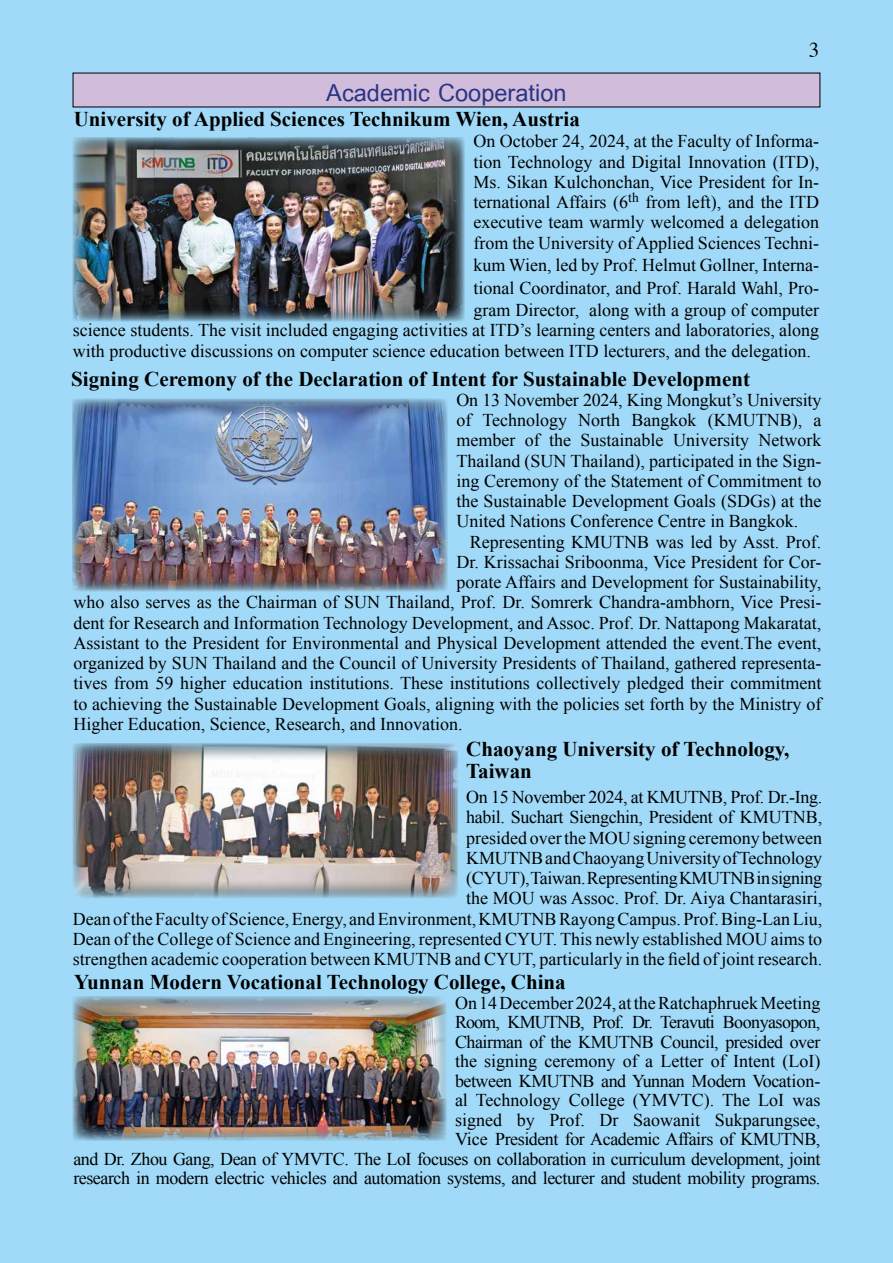
<style>
.page{position:relative;width:893px;height:1263px;background:#a1daf8}
.page>*{position:absolute;margin:0;border:0;box-sizing:border-box;transform-origin:0 0}
.t1{font:700 36px "Cordia New";color:#283583}
.t2{font:700 21px/22.5px "Times New Roman";color:#000}
.t3{font:21px "Times";color:#000}
.t4{font:18px/20.2px "Times New Roman";color:#000;text-align:justify}
.t5{font:18px/19.5px "Times New Roman";letter-spacing:-.025em;color:#000;text-align:right}
</style>
<div class="page">
<div style="left:73px;top:73px;width:747px;height:34px;background:#d1bcdc"></div>
<div style="left:71px;top:136px;width:394px;height:187px;background:#000;opacity:.5"></div>
<div style="left:71px;top:995px;width:377px;height:146px;background:#000;opacity:.5"></div>
<div style="left:71px;top:742px;width:388px;height:161px;background:#000;opacity:.5"></div>
<div style="left:71px;top:397px;width:377px;height:197px;background:#000;opacity:.5"></div>
<h1 class="t1" style="left:326px;top:71px;width:242px">Academic Cooperation</h1>
<p class="t2" style="left:74px;top:107px;width:508px">University of Applied Sciences Technikum Wien, Austria</p>
<p class="t3" style="left:809px;top:31px;width:12px">3</p>
<p class="t4" style="left:473px;top:131px;width:347px">On October 24, 2024, at the Faculty of Informa&shy;tion Technology and Digital Innovation (ITD), Ms. Sikan Kulchonchan, Vice President for In&shy;ternational Affairs (6<sup>th</sup> from left), and the ITD executive team warmly welcomed a delegation from the University of Applied Sciences Techni-</p>
<p class="t4" style="left:473px;top:254px;width:347px;line-height:22.5px">kum Wien, led by Prof. Helmut Gollner, Interna&shy;tional Coordinator, and Prof. Harald Wahl, Pro&shy;gram Director, along with a group of computer</p>
<p class="t4" style="left:73px;top:320px;width:748px">science students. The visit included engaging activities at ITD’s learning centers and laboratories, along with productive discussions on computer science education between ITD lecturers, and the delegation.</p>
<p class="t4" style="left:456px;top:389px;width:366px">On 13 November 2024, King Mongkut’s University of Technology North Bangkok (KMUTNB), a member of the Sustainable University Network Thailand (SUN Thailand), participated in the Sign&shy;ing Ceremony of the Statement of Commitment to the Sustainable Development Goals (SDGs) at the United Nations Conference Centre in Bangkok.</p>
<p class="t4" style="left:470px;top:531px;width:353px">Representing KMUTNB was led by Asst. Prof.</p>
<p class="t4" style="left:456px;top:551px;width:366px">Dr. Krissachai Sriboonma, Vice President for Cor-</p>
<p class="t4" style="left:456px;top:572px;width:366px">porate Affairs and Development for Sustainability,</p>
<p class="t4" style="left:73px;top:592px;width:750px">who also serves as the Chairman of SUN Thailand, Prof. Dr. Somrerk Chandra-ambhorn, Vice Presi-</p>
<p class="t4" style="left:73px;top:612px;width:750px">dent for Research and Information Technology Development, and Assoc. Prof. Dr. Nattapong Makaratat,</p>
<p class="t4" style="left:73px;top:632px;width:749px">Assistant to the President for Environmental and Physical Development attended the event.The event,</p>
<p class="t4" style="left:73px;top:653px;width:749px">organized by SUN Thailand and the Council of University Presidents of Thailand, gathered representa-</p>
<p class="t4" style="left:73px;top:673px;width:750px">tives from 59 higher education institutions. These institutions collectively pledged their commitment</p>
<p class="t4" style="left:73px;top:693px;width:749px">to achieving the Sustainable Development Goals, aligning with the policies set forth by the Ministry of</p>
<p class="t4" style="left:73px;top:713px;width:391px">Higher Education, Science, Research, and Innovation.</p>
<p class="t2" style="left:466px;top:737px;width:325px">Chaoyang University of Technology,<br>Taiwan</p>
<p class="t4" style="left:73px;top:787px;width:751px;text-align:right">On 15 November 2024, at KMUTNB, Prof. Dr.-Ing.<br>habil. Suchart Siengchin, President of KMUTNB,<br>presided over the MOU signing ceremony between<br>KMUTNB and Chaoyang University of Technology<br>(CYUT), Taiwan. Representing KMUTNB in signing<br>the MOU was Assoc. Prof. Dr. Aiya Chantarasiri,<br>Dean of the Faculty of Science, Energy, and Environment, KMUTNB Rayong Campus. Prof. Bing-Lan Liu, Dean of the College of Science and Engineering, represented CYUT. This newly established MOU aims to strengthen academic cooperation between KMUTNB and CYUT, particularly in the field of joint research.</p>
<p class="t2" style="left:71px;top:367px;width:680px">Signing Ceremony of the Declaration of Intent for Sustainable Development</p>
<p class="t2" style="left:74px;top:970px;width:493px">Yunnan Modern Vocational Technology College, China</p>
<p class="t5" style="left:73px;top:992px;width:749px">On 14 December 2024, at the Ratchaphruek Meeting<br>Room, KMUTNB, Prof. Dr. Teravuti Boonyasopon,<br>Chairman of the KMUTNB Council, presided over<br>the signing ceremony of a Letter of Intent (LoI)<br>between KMUTNB and Yunnan Modern Vocation-<br>al Technology College (YMVTC). The LoI was<br>signed by Prof. Dr Saowanit Sukparungsee,<br>Vice President for Academic Affairs of KMUTNB,<br>and Dr. Zhou Gang, Dean of YMVTC. The LoI focuses on collaboration in curriculum development, joint research in modern electric vehicles and automation systems, and lecturer and student mobility programs.</p>
</div>
